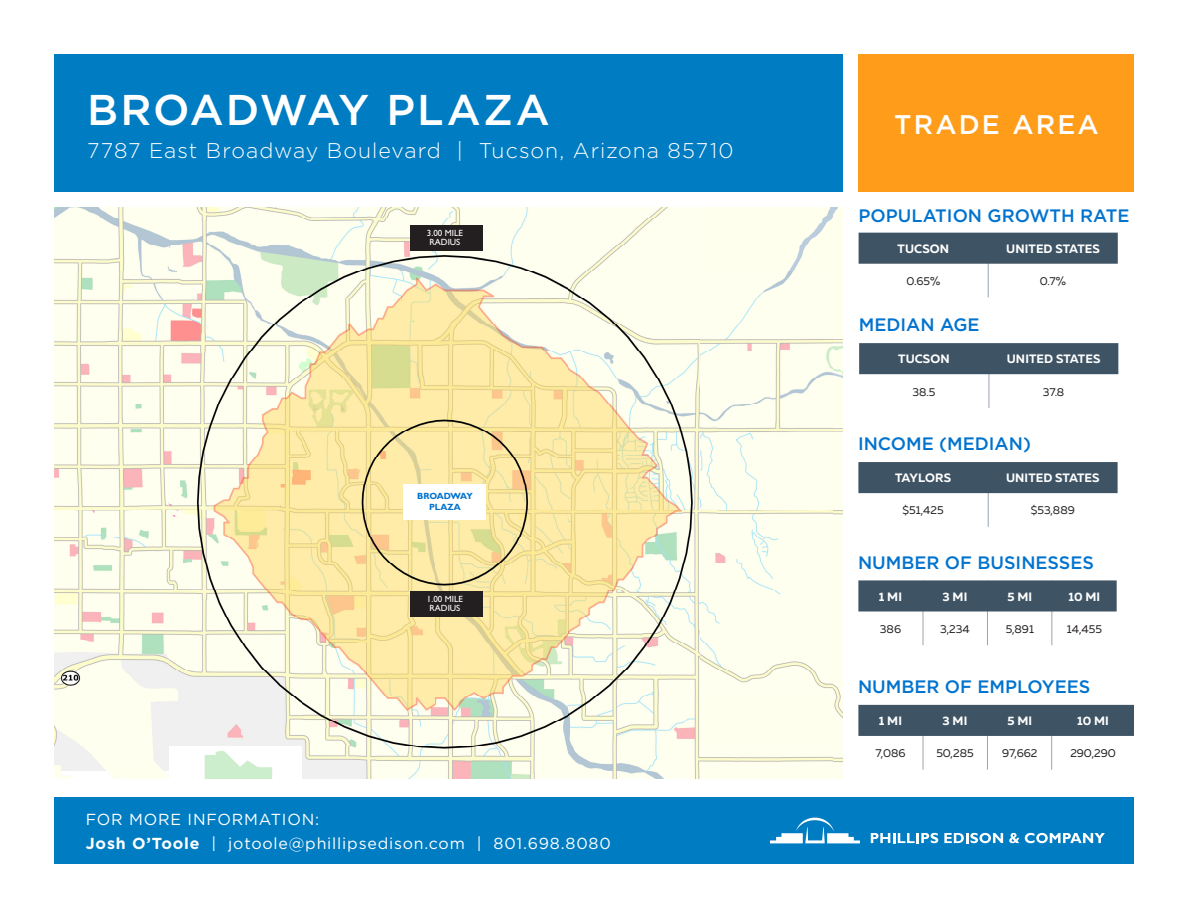
<style>
.page{position:relative;width:1188px;height:918px;background:#fff}
.page>*{position:absolute;margin:0;border:0;box-sizing:border-box;transform-origin:0 0}
.t1{font:500 43.05px "Gotham";letter-spacing:.045em;color:#fff}
.t2{font:500 26.85px "Gotham";letter-spacing:.08em;color:#fff}
.t3{font:300 21.3px "Gotham";letter-spacing:.045em;color:#fff}
.t4{font:500 18px "Gotham";color:#0073ce}
.t5{font:15.9px "Gotham";letter-spacing:.05em;color:#fff}
.t6{font:700 12.15px "Muller";letter-spacing:.01em;color:#fff}
.t7{font:11.4px "Muller";color:#231f20}
.t8{font:9px "Gill Sans Std";color:#fff}
.t9{font:700 9px/10.8px "Gill Sans Std";color:#0073ce;text-align:center}
.s1{font-weight:700}
</style>
<div class="page">
<hr style="left:988px;top:253px;width:1px;height:44px;background:#3e5364">
<div style="left:859px;top:54px;width:275px;height:137px;background:#ff9d1b"></div>
<hr style="left:989px;top:350px;width:1px;height:58px;background:#3e5364">
<div style="left:859px;top:343px;width:259px;height:31px;background:#3e5364"></div>
<div style="left:859px;top:233px;width:259px;height:31px;background:#3e5364"></div>
<img style="left:54px;top:207px;width:789px;height:572px">
<div style="left:54px;top:54px;width:789px;height:137px;background:#007cc2"></div>
<div style="left:55px;top:797px;width:1079px;height:67px;background:#007cc2"></div>
<svg style="left:770px;top:818px;width:90px;height:25px"></svg>
<svg style="left:871px;top:833px;width:67px;height:10px"></svg>
<svg style="left:944px;top:833px;width:59px;height:10px"></svg>
<svg style="left:1009px;top:833px;width:10px;height:10px"></svg>
<svg style="left:1025px;top:833px;width:80px;height:10px"></svg>
<div style="left:404px;top:484px;width:82px;height:35px;background:#fff"></div>
<div style="left:410px;top:591px;width:73px;height:26px;background:#231f20"></div>
<div style="left:410px;top:225px;width:73px;height:25px;background:#231f20"></div>
<hr style="left:988px;top:469px;width:1px;height:58px;background:#3e5364">
<div style="left:858px;top:462px;width:260px;height:31px;background:#3e5364"></div>
<div style="left:858px;top:580px;width:259px;height:31px;background:#3e5364"></div>
<hr style="left:923px;top:580px;width:1px;height:65px;background:#3e5364">
<hr style="left:987px;top:580px;width:1px;height:65px;background:#3e5364">
<hr style="left:1052px;top:580px;width:1px;height:65px;background:#3e5364">
<div style="left:858px;top:705px;width:276px;height:31px;background:#3e5364"></div>
<hr style="left:923px;top:705px;width:1px;height:65px;background:#3e5364">
<hr style="left:987px;top:705px;width:1px;height:65px;background:#3e5364">
<hr style="left:1051px;top:705px;width:1px;height:65px;background:#3e5364">
<p class="t1" style="left:87px;top:85px;width:464px">BROADWAY PLAZA</p>
<p class="t3" style="left:87px;top:139px;width:648px">7787 East Broadway Boulevard | Tucson, Arizona 85710</p>
<p class="t8" style="left:427px;top:228px;width:38px">3.00 MILE</p>
<p class="t8" style="left:429px;top:237px;width:32px">RADIUS</p>
<p class="t9" style="left:417px;top:491px;width:57px">BROADWAY<br>PLAZA</p>
<p class="t8" style="left:427px;top:594px;width:38px">1.00 MILE</p>
<p class="t8" style="left:429px;top:603px;width:32px">RADIUS</p>
<p class="t5" style="left:86px;top:811px;width:235px">FOR MORE INFORMATION:</p>
<p class="t5" style="left:86px;top:835px;width:526px"><span class="s1">Josh O’Toole</span> | jotoole@phillipsedison.com | 801.698.8080</p>
<p class="t2" style="left:894px;top:110px;width:206px">TRADE AREA</p>
<p class="t4" style="left:859px;top:206px;width:272px">POPULATION GROWTH RATE</p>
<p class="t6" style="left:898px;top:241px;width:53px">TUCSON</p>
<p class="t6" style="left:1006px;top:241px;width:95px">UNITED STATES</p>
<p class="t7" style="left:907px;top:274px;width:35px">0.65%</p>
<p class="t7" style="left:1040px;top:274px;width:28px">0.7%</p>
<p class="t4" style="left:859px;top:315px;width:122px">MEDIAN AGE</p>
<p class="t6" style="left:898px;top:352px;width:53px">TUCSON</p>
<p class="t6" style="left:1007px;top:352px;width:95px">UNITED STATES</p>
<p class="t7" style="left:912px;top:385px;width:25px">38.5</p>
<p class="t7" style="left:1043px;top:385px;width:23px">37.8</p>
<p class="t4" style="left:858px;top:434px;width:174px">INCOME (MEDIAN)</p>
<p class="t6" style="left:895px;top:470px;width:58px">TAYLORS</p>
<p class="t6" style="left:1006px;top:470px;width:95px">UNITED STATES</p>
<p class="t7" style="left:903px;top:503px;width:43px">$51,425</p>
<p class="t7" style="left:1031px;top:503px;width:46px">$53,889</p>
<p class="t4" style="left:858px;top:552px;width:238px">NUMBER OF BUSINESSES</p>
<p class="t6" style="left:879px;top:589px;width:25px">1 MI</p>
<p class="t6" style="left:943px;top:589px;width:26px">3 MI</p>
<p class="t6" style="left:1007px;top:589px;width:26px">5 MI</p>
<p class="t6" style="left:1069px;top:589px;width:33px">10 MI</p>
<p class="t7" style="left:880px;top:622px;width:23px">386</p>
<p class="t7" style="left:940px;top:622px;width:31px">3,234</p>
<p class="t7" style="left:1006px;top:622px;width:30px">5,891</p>
<p class="t7" style="left:1067px;top:622px;width:37px">14,455</p>
<p class="t4" style="left:858px;top:676px;width:234px">NUMBER OF EMPLOYEES</p>
<p class="t6" style="left:879px;top:713px;width:25px">1 MI</p>
<p class="t6" style="left:943px;top:713px;width:26px">3 MI</p>
<p class="t6" style="left:1007px;top:713px;width:26px">5 MI</p>
<p class="t6" style="left:1077px;top:713px;width:33px">10 MI</p>
<p class="t7" style="left:876px;top:746px;width:32px">7,086</p>
<p class="t7" style="left:936px;top:746px;width:39px">50,285</p>
<p class="t7" style="left:1002px;top:746px;width:37px">97,662</p>
<p class="t7" style="left:1070px;top:746px;width:47px">290,290</p>
</div>
